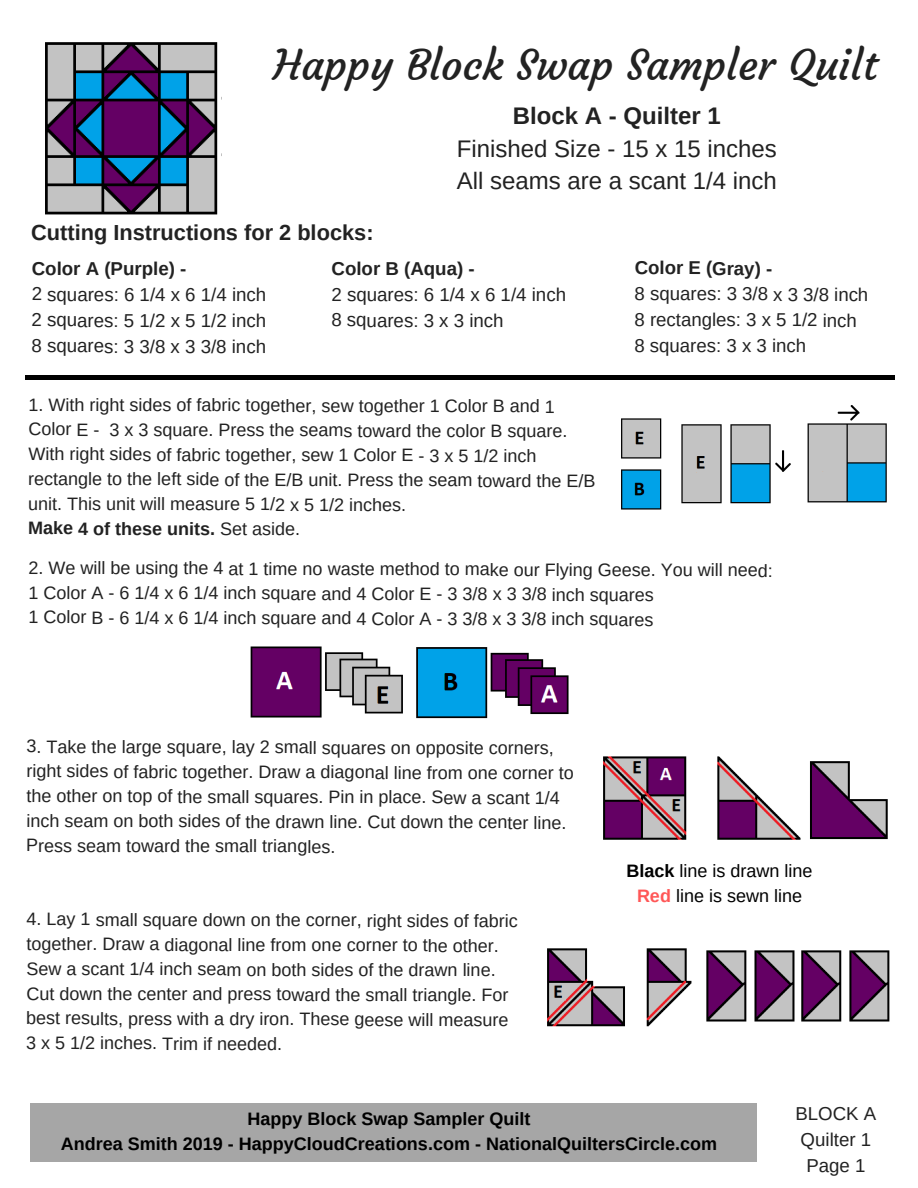
<style>
.page{position:relative;width:918px;height:1188px;background:#fff}
.page>*{position:absolute;margin:0;border:0;box-sizing:border-box;transform-origin:0 0}
.t1{font:42px "Courgette";color:#222}
.t2{font:24px/32.7px "Arimo";color:#222;text-align:center}
.t3{font:700 21.75px "Arimo";color:#222}
.t4{font:18.6px/26px "Arimo";letter-spacing:-.005em;color:#222}
.t5{font:18px/24.6px "Arimo";letter-spacing:-.005em;color:#222}
.t6{font:700 18px/24.8px "Arimo";color:#000;text-align:center}
.t7{font:18px/24.8px "Arimo";color:#000;text-align:center}
.s1{font-weight:700}
.s2{font-weight:700;color:#ff5757}
</style>
<div class="page">
<hr style="left:26px;top:375px;width:869px;height:4px;background:#000">
<img style="left:45px;top:42px;width:173px;height:173px">
<img style="left:250px;top:646px;width:319px;height:73px">
<img style="left:603px;top:756px;width:285px;height:84px">
<img style="left:547px;top:948px;width:343px;height:79px">
<img style="left:621px;top:405px;width:266px;height:105px">
<div style="left:30px;top:1103px;width:727px;height:59px;background:#a6a6a6"></div>
<p class="t1" style="left:273px;top:39px;width:606px">Happy Block Swap Sampler Quilt</p>
<p class="t2" style="left:457px;top:100px;width:322px"><span class="s1">Block A - Quilter 1<br></span>Finished Size - 15 x 15 inches<br>All seams are a scant 1/4 inch</p>
<p class="t3" style="left:31px;top:217px;width:344px">Cutting Instructions for 2 blocks:</p>
<p class="t4" style="left:31px;top:256px;width:236px"><span class="s1">Color A (Purple) -<br></span>2 squares: 6 1/4 x 6 1/4 inch<br>2 squares: 5 1/2 x 5 1/2 inch<br>8 squares: 3 3/8 x 3 3/8 inch</p>
<p class="t4" style="left:331px;top:256px;width:236px"><span class="s1">Color B (Aqua) -<br></span>2 squares: 6 1/4 x 6 1/4 inch<br>8 squares: 3 x 3 inch</p>
<p class="t4" style="left:634px;top:255px;width:235px"><span class="s1">Color E (Gray) -<br></span>8 squares: 3 3/8 x 3 3/8 inch<br>8 rectangles: 3 x 5 1/2 inch<br>8 squares: 3 x 3 inch</p>
<p class="t5" style="left:28px;top:393px;width:569px">1. With right sides of fabric together, sew together 1 Color B and 1<br>Color E - 3 x 3 square. Press the seams toward the color B square.<br>With right sides of fabric together, sew 1 Color E - 3 x 5 1/2 inch rectangle to the left side of the E/B unit. Press the seam toward the E/B unit. This unit will measure 5 1/2 x 5 1/2 inches.<br><span class="s1">Make 4 of these units.</span> Set aside.</p>
<p class="t5" style="left:28px;top:557px;width:746px">2. We will be using the 4 at 1 time no waste method to make our Flying Geese. You will need:<br>1 Color A - 6 1/4 x 6 1/4 inch square and 4 Color E - 3 3/8 x 3 3/8 inch squares<br>1 Color B - 6 1/4 x 6 1/4 inch square and 4 Color A - 3 3/8 x 3 3/8 inch squares</p>
<p class="t5" style="left:26px;top:735px;width:549px">3. Take the large square, lay 2 small squares on opposite corners, right sides of fabric together. Draw a diagonal line from one corner to the other on top of the small squares. Pin in place. Sew a scant 1/4 inch seam on both sides of the drawn line. Cut down the center line.<br>Press seam toward the small triangles.</p>
<p class="t5" style="left:26px;top:908px;width:493px">4. Lay 1 small square down on the corner, right sides of fabric together. Draw a diagonal line from one corner to the other.<br>Sew a scant 1/4 inch seam on both sides of the drawn line.<br>Cut down the center and press toward the small triangle. For best results, press with a dry iron. These geese will measure 3 x 5 1/2 inches. Trim if needed.</p>
<p class="t7" style="left:626px;top:858px;width:188px"><span class="s1">Black</span> line is drawn line<br><span class="s2">Red</span> line is sewn line</p>
<p class="t6" style="left:61px;top:1107px;width:658px">Happy Block Swap Sampler Quilt<br>Andrea Smith 2019 - HappyCloudCreations.com - NationalQuiltersCircle.com</p>
<p class="t4" style="left:795px;top:1101px;width:82px;text-align:center">BLOCK A<br>Quilter 1<br>Page 1</p>
</div>
